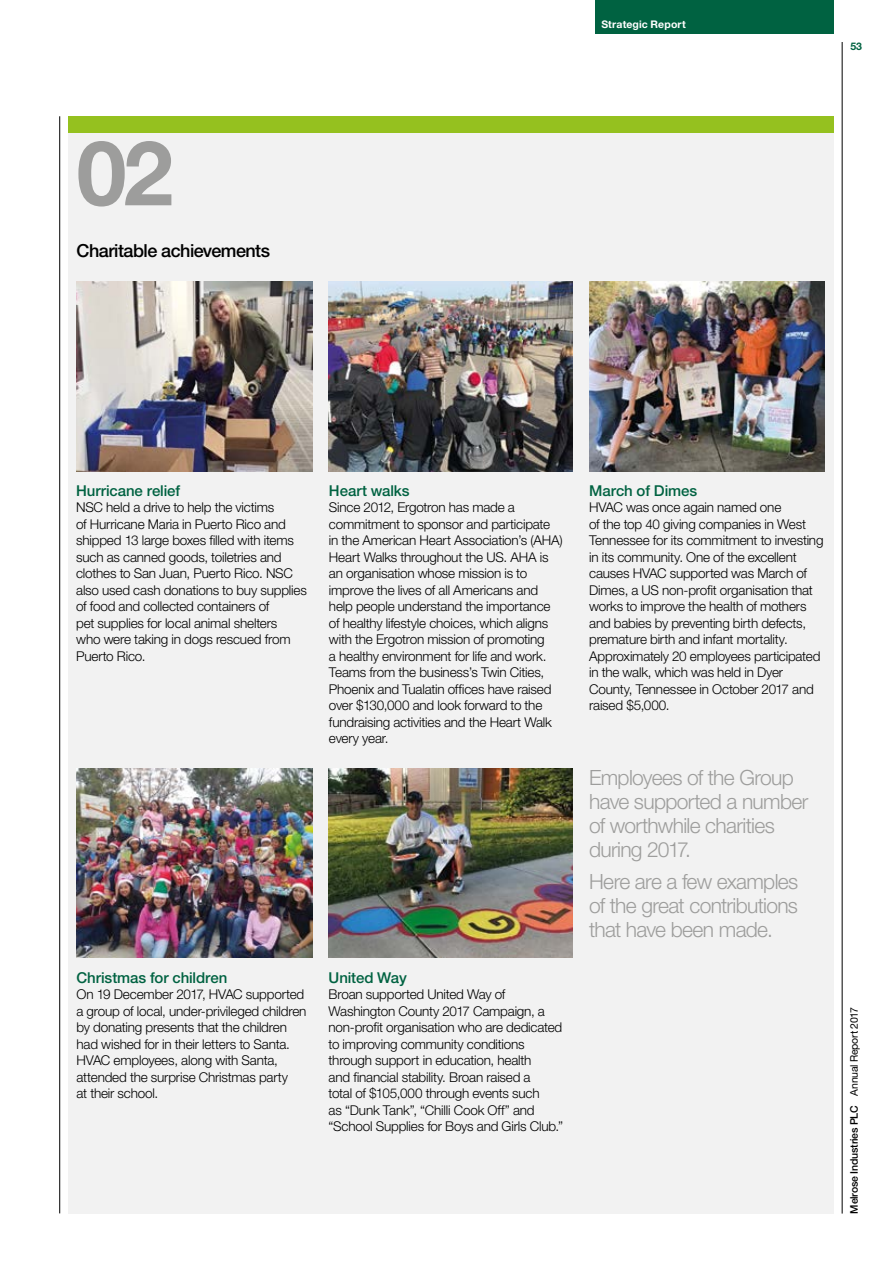
<style>
.page{position:relative;width:893px;height:1263px;background:#fff}
.page>*{position:absolute;margin:0;border:0;box-sizing:border-box;transform-origin:0 0}
.t1{font:700 90px "Helvetica Neue LT Std";color:#9d9d9c}
.t2{font:300 21px/24px "Helvetica Neue LT Std";letter-spacing:-.03em;color:#9d9d9c}
.t3{font:500 18px "Helvetica Neue LT Std";letter-spacing:-.03em;color:#000}
.t4{font:500 15px "Helvetica Neue LT Std";letter-spacing:-.005em;color:#006241}
.t5{font:300 13.5px/16.5px "Helvetica Neue LT Std";letter-spacing:-.015em;color:#000}
.t6{font:500 10.5px "Helvetica Neue LT Std";letter-spacing:-.02em;color:#000}
.t7{font:700 10.5px "Helvetica Neue LT Std";letter-spacing:.015em;color:#fff}
.t8{font:700 10.5px "Helvetica Neue LT Std";color:#006241}
.s1{font-weight:400}
</style>
<div class="page">
<hr style="left:59px;top:116px;width:1px;height:1097px;background:#000">
<div style="left:68px;top:116px;width:765px;height:1097px;background:#f2f2f2"></div>
<div style="left:68px;top:116px;width:765px;height:17px;background:#95c11f"></div>
<img style="left:77px;top:281px;width:235px;height:190px">
<img style="left:329px;top:281px;width:244px;height:190px">
<img style="left:589px;top:281px;width:236px;height:190px">
<img style="left:77px;top:768px;width:235px;height:190px">
<img style="left:329px;top:768px;width:244px;height:190px">
<div style="left:595px;top:0;width:238px;height:34px;background:#006241"></div>
<hr style="left:842px;top:42px;width:1px;height:1171px;background:#000">
<h1 class="t1" style="left:77px;top:118px;width:98px">02</h1>
<h3 class="t3" style="left:77px;top:239px;width:195px">Charitable achievements</h3>
<p class="t7" style="left:601px;top:18px;width:86px">Strategic Report</p>
<p class="t8" style="left:850px;top:39px;width:13px">53</p>
<p class="t4" style="left:76px;top:481px;width:106px">Hurricane relief</p>
<p class="t5" style="left:76px;top:499px;width:232px">NSC held a drive to help the victims<br>of Hurricane Maria in Puerto Rico and shipped 13 large boxes filled with items such as canned goods, toiletries and clothes to San Juan, Puerto Rico. NSC also used cash donations to buy supplies of food and collected containers of<br>pet supplies for local animal shelters<br>who were taking in dogs rescued from Puerto Rico.</p>
<p class="t4" style="left:329px;top:481px;width:82px">Heart walks</p>
<p class="t5" style="left:329px;top:499px;width:235px">Since 2012, Ergotron has made a commitment to sponsor and participate in the American Heart Association’s (AHA)<br>Heart Walks throughout the US. AHA is an organisation whose mission is to improve the lives of all Americans and help people understand the importance of healthy lifestyle choices, which aligns with the Ergotron mission of promoting<br>a healthy environment for life and work.<br>Teams from the business’s Twin Cities, Phoenix and Tualatin offices have raised over $130,000 and look forward to the fundraising activities and the Heart Walk every year.</p>
<p class="t4" style="left:77px;top:968px;width:152px">Christmas for children</p>
<p class="t5" style="left:77px;top:986px;width:231px">On 19 December 2017, HVAC supported a group of local, under-privileged children by donating presents that the children had wished for in their letters to Santa.<br>HVAC employees, along with Santa, attended the surprise Christmas party<br>at their school.</p>
<p class="t4" style="left:329px;top:968px;width:80px">United Way</p>
<p class="t5" style="left:329px;top:986px;width:236px">Broan supported United Way of Washington County 2017 Campaign, a non-profit organisation who are dedicated to improving community conditions through support in education, health<br>and financial stability. Broan raised a<br>total of $105,000 through events such<br>as “Dunk Tank”, “Chilli Cook Off” and “School Supplies for Boys and Girls Club.”</p>
<p class="t4" style="left:589px;top:481px;width:110px">March of Dimes</p>
<p class="t5" style="left:589px;top:499px;width:236px">HVAC was once again named one<br>of the top 40 giving companies in West Tennessee for its commitment to investing in its community. One of the excellent causes HVAC supported was March of Dimes, a US non-profit organisation that works to improve the health of mothers and babies by preventing birth defects, premature birth and infant mortality.<br>Approximately 20 employees participated in the walk, which was held in Dyer County, Tennessee in October 2017 and raised $5,000.</p>
<h2 class="t2" style="left:589px;top:765px;width:221px">Employees of the Group have supported a number of worthwhile charities during 2017.</h2>
<h2 class="t2" style="left:589px;top:869px;width:211px;text-align:justify">Here are a few examples of the great contributions that have been made.</h2>
<p class="t6" style="left:848px;top:1214px;width:208px;rotate:-90deg">Melrose Industries PLC <span class="s1">Annual Report 2017</span></p>
</div>
